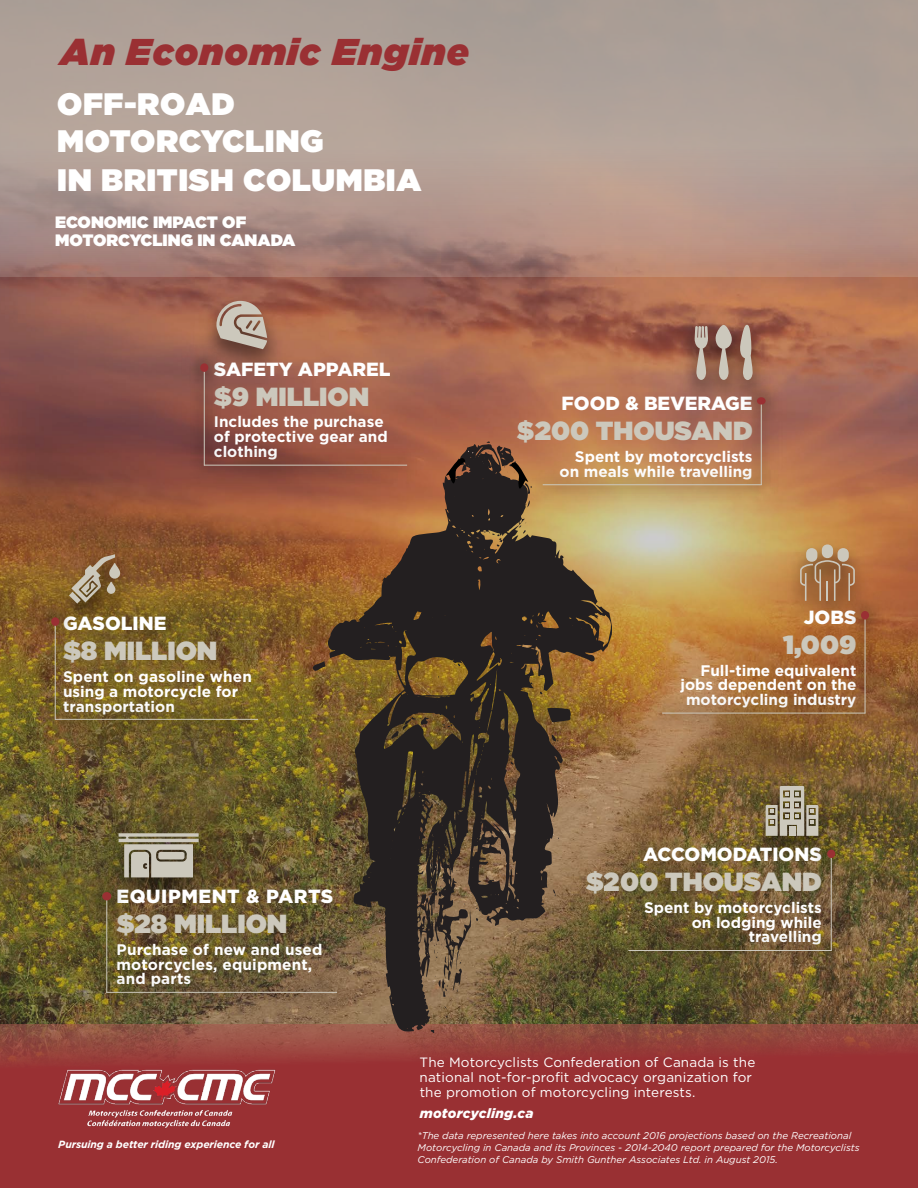
<style>
.page{position:relative;width:918px;height:1188px;background:#fff}
.page>*{position:absolute;margin:0;border:0;box-sizing:border-box;transform-origin:0 0}
.t1{font:italic 900 37.2px "Gotham";letter-spacing:.03em;color:#9a3033}
.t2{font:900 31.05px/38px "Gotham";letter-spacing:.02em;color:#fff}
.t3{font:900 26.25px "Gotham";color:#ccc8bc}
.t4{font:900 19.05px "Gotham";color:#fff}
.t5{font:900 19.05px "Gotham";letter-spacing:.03em;color:#fff}
.t6{font:900 16.5px/18px "Gotham";color:#fff}
.t7{font:700 15.3px/14.9px "Gotham";color:#fff;text-align:right}
.t8{font:700 15.3px/14.9px "Gotham";letter-spacing:.01em;color:#fff}
.t9{font:13.5px/15px "Gotham";letter-spacing:.01em;color:#fff}
.t10{font:italic 900 13.5px "Gotham";letter-spacing:.02em;color:#fff}
.t11{font:italic 700 10.35px "Gotham";letter-spacing:-.01em;color:#fff}
.t12{font:italic 9.75px/11.7px "Gotham";color:#fff}
</style>
<div class="page">
<img style="left:0;top:277px;width:918px;height:748px">
<svg style="left:0;top:0;width:918px;height:277px;background:#af9990"></svg>
<svg style="left:0;top:1025px;width:918px;height:163px;background:#983535"></svg>
<img style="left:194px;top:288px;width:97px;height:52px">
<svg style="left:216px;top:301px;width:51px;height:39px;background:#b59f90"></svg>
<img style="left:57px;top:1067px;width:223px;height:68px">
<svg style="left:153px;top:1080px;width:23px;height:20px"></svg>
<img style="left:96px;top:820px;width:126px;height:48px">
<svg style="left:119px;top:833px;width:80px;height:35px;background:#a19b87"></svg>
<div style="left:158px;top:852px;width:27px;height:7px;background:#ccc8bc;border-radius:2px"></div>
<img style="left:742px;top:774px;width:100px;height:52px">
<svg style="left:766px;top:786px;width:52px;height:40px;background:#9b9076"></svg>
<img style="left:672px;top:312px;width:104px;height:62px">
<svg style="left:695px;top:326px;width:13px;height:48px"></svg>
<svg style="left:715px;top:325px;width:17px;height:49px"></svg>
<svg style="left:740px;top:325px;width:13px;height:49px"></svg>
<img style="left:777px;top:532px;width:101px;height:56px">
<svg style="left:822px;top:544px;width:11px;height:14px"></svg>
<svg style="left:800px;top:546px;width:55px;height:42px;background:#ad8660"></svg>
<img style="left:45px;top:542px;width:93px;height:52px">
<img style="left:84px;top:550px;width:60px;height:44px">
<svg style="left:69px;top:554px;width:51px;height:40px;background:#997c5b"></svg>
<img style="left:177px;top:340px;width:253px;height:149px">
<hr style="left:204px;top:370px;width:1px;height:95px;background:#ccc8bc">
<div style="left:200px;top:363px;width:8px;height:9px;background:#9a3033;border-radius:50%"></div>
<hr style="left:204px;top:465px;width:203px;height:1px;background:#ccc8bc">
<img style="left:28px;top:594px;width:254px;height:148px">
<hr style="left:55px;top:624px;width:1px;height:96px;background:#ccc8bc">
<div style="left:51px;top:617px;width:8px;height:9px;background:#9a3033;border-radius:50%"></div>
<hr style="left:55px;top:719px;width:203px;height:1px;background:#ccc8bc">
<img style="left:80px;top:868px;width:248px;height:148px">
<hr style="left:106px;top:899px;width:1px;height:94px;background:#ccc8bc">
<div style="left:102px;top:892px;width:9px;height:8px;background:#9a3033;border-radius:50%"></div>
<hr style="left:106px;top:992px;width:231px;height:1px;background:#ccc8bc">
<img style="left:519px;top:374px;width:270px;height:134px">
<hr style="left:761px;top:403px;width:1px;height:82px;background:#ccc8bc">
<div style="left:757px;top:397px;width:9px;height:8px;background:#9a3033;border-radius:50%"></div>
<hr style="left:543px;top:484px;width:219px;height:1px;background:#ccc8bc">
<img style="left:639px;top:588px;width:253px;height:148px">
<hr style="left:865px;top:618px;width:1px;height:95px;background:#ccc8bc">
<div style="left:861px;top:611px;width:8px;height:9px;background:#9a3033;border-radius:50%"></div>
<hr style="left:662px;top:713px;width:203px;height:1px;background:#ccc8bc">
<img style="left:612px;top:826px;width:246px;height:148px">
<hr style="left:831px;top:856px;width:1px;height:95px;background:#ccc8bc">
<div style="left:827px;top:850px;width:8px;height:8px;background:#9a3033;border-radius:50%"></div>
<hr style="left:628px;top:950px;width:204px;height:1px;background:#ccc8bc">
<svg style="left:313px;top:661px;width:12px;height:10px"></svg>
<img style="left:328px;top:443px;width:284px;height:589px">
<svg style="left:443px;top:441px;width:89px;height:110px;background:#4f3a2c"></svg>
<h1 class="t1" style="left:61px;top:30px;width:410px">An Economic Engine</h1>
<h2 class="t2" style="left:57px;top:84px;width:366px">OFF-ROAD<br>MOTORCYCLING<br>IN BRITISH COLUMBIA</h2>
<h3 class="t6" style="left:55px;top:213px;width:242px">ECONOMIC IMPACT OF<br>MOTORCYCLING IN CANADA</h3>
<h3 class="t4" style="left:214px;top:358px;width:178px">SAFETY APPAREL</h3>
<h3 class="t3" style="left:214px;top:381px;width:157px">$9 MILLION</h3>
<h3 class="t7" style="left:214px;top:414px;width:175px;text-align:left">Includes the purchase of protective gear and clothing</h3>
<h3 class="t4" style="left:63px;top:613px;width:105px">GASOLINE</h3>
<h3 class="t3" style="left:63px;top:636px;width:156px">$8 MILLION</h3>
<h3 class="t8" style="left:63px;top:669px;width:191px">Spent on gasoline when using a motorcycle for transportation</h3>
<h3 class="t4" style="left:562px;top:393px;width:193px">FOOD &amp; BEVERAGE</h3>
<h3 class="t3" style="left:517px;top:416px;width:237px">$200 THOUSAND</h3>
<h3 class="t7" style="left:560px;top:449px;width:194px">Spent by motorcyclists on meals while travelling</h3>
<h3 class="t4" style="left:804px;top:606px;width:54px">JOBS</h3>
<h3 class="t3" style="left:783px;top:630px;width:75px">1,009</h3>
<h3 class="t7" style="left:680px;top:662px;width:178px">Full-time equivalent jobs dependent on the motorcycling industry</h3>
<h3 class="t5" style="left:117px;top:886px;width:218px">EQUIPMENT &amp; PARTS</h3>
<h3 class="t3" style="left:117px;top:909px;width:172px">$28 MILLION</h3>
<h3 class="t8" style="left:117px;top:942px;width:207px">Purchase of new and used motorcycles, equipment, and parts</h3>
<p class="t11" style="left:58px;top:1139px;width:218px">Pursuing a better riding experience for all</p>
<h3 class="t4" style="left:643px;top:844px;width:180px">ACCOMODATIONS</h3>
<h3 class="t3" style="left:586px;top:867px;width:237px">$200 THOUSAND</h3>
<h3 class="t7" style="left:644px;top:900px;width:179px">Spent by motorcyclists on lodging while travelling</h3>
<h3 class="t9" style="left:420px;top:1054px;width:337px">The Motorcyclists Confederation of Canada is the national not-for-profit advocacy organization for the promotion of motorcycling interests.</h3>
<h3 class="t10" style="left:420px;top:1106px;width:115px">motorcycling.ca</h3>
<p class="t12" style="left:418px;top:1130px;width:443px">*The data represented here takes into account 2016 projections based on the Recreational<br>Motorcycling in Canada and its Provinces - 2014-2040 report prepared for the Motorcyclists<br>Confederation of Canada by Smith Gunther Associates Ltd. in August 2015.</p>
</div>
